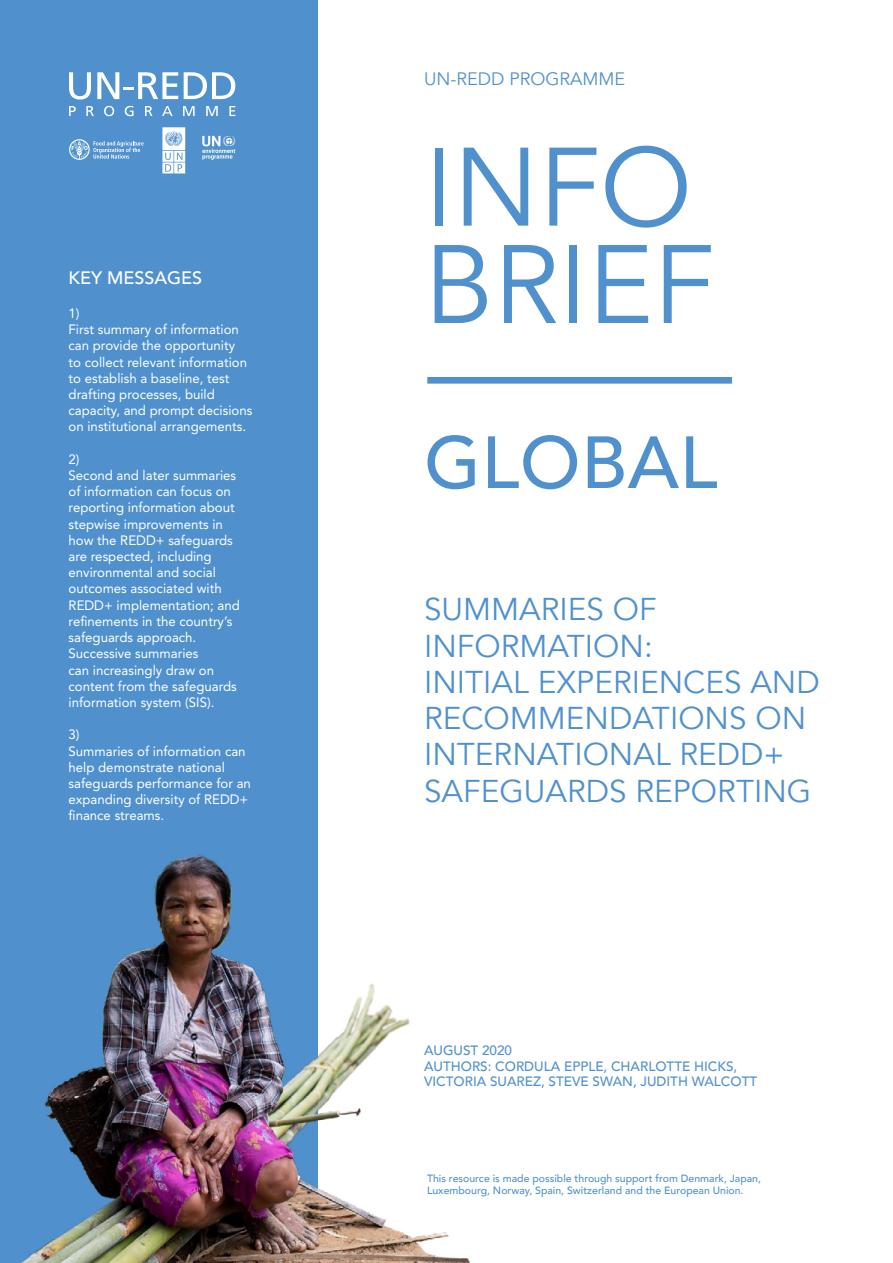
<style>
.page{position:relative;width:893px;height:1263px;background:#fff}
.page>*{position:absolute;margin:0;border:0;box-sizing:border-box;transform-origin:0 0}
.t1{font:110.1px/97.4px "Avenir";color:#5091cd}
.t2{font:500 72.9px "Avenir";letter-spacing:.01em;color:#5091cd}
.t3{font:31.5px/36.3px "Avenir";color:#5091cd}
.t4{font:18px "Avenir";color:#5091cd}
.t5{font:500 18px "Avenir";color:#fff}
.t6{font:13.5px/16.2px "Avenir LT Std";color:#fff}
.t7{font:500 13.5px/15.5px "Avenir";color:#5091cd}
.t8{font:500 10.5px/12px "Avenir";color:#5091cd}
</style>
<div class="page">
<div style="left:0;top:0;width:318px;height:1263px;background:#5091cd"></div>
<div style="left:427px;top:377px;width:305px;height:7px;background:#5091cd"></div>
<svg style="left:69px;top:72px;width:22px;height:28px"></svg>
<svg style="left:97px;top:72px;width:81px;height:27px"></svg>
<svg style="left:184px;top:72px;width:51px;height:27px"></svg>
<svg style="left:69px;top:106px;width:7px;height:10px"></svg>
<svg style="left:86px;top:106px;width:8px;height:10px"></svg>
<svg style="left:104px;top:106px;width:10px;height:10px"></svg>
<svg style="left:125px;top:106px;width:8px;height:10px"></svg>
<svg style="left:145px;top:106px;width:8px;height:10px"></svg>
<svg style="left:162px;top:106px;width:11px;height:10px"></svg>
<svg style="left:183px;top:106px;width:12px;height:10px"></svg>
<svg style="left:206px;top:106px;width:12px;height:10px"></svg>
<svg style="left:229px;top:106px;width:6px;height:10px"></svg>
<svg style="left:69px;top:139px;width:75px;height:21px"></svg>
<svg style="left:202px;top:136px;width:33px;height:24px"></svg>
<svg style="left:162px;top:127px;width:23px;height:46px"></svg>
<img style="left:21px;top:854px;width:449px;height:409px">
<h3 class="t5" style="left:69px;top:262px;width:135px">KEY MESSAGES</h3>
<p class="t6" style="left:69px;top:305px;width:185px">1)<br>First summary of information can provide the opportunity<br>to collect relevant information to establish a baseline, test drafting processes, build capacity, and prompt decisions on institutional arrangements.</p>
<p class="t6" style="left:69px;top:451px;width:173px">2)<br>Second and later summaries of information can focus on reporting information about stepwise improvements in how the REDD+ safeguards are respected, including environmental and social outcomes associated with<br>REDD+ implementation; and refinements in the country’s safeguards approach.<br>Successive summaries<br>can increasingly draw on content from the safeguards information system (SIS).</p>
<p class="t6" style="left:69px;top:727px;width:184px">3)<br>Summaries of information can help demonstrate national safeguards performance for an expanding diversity of REDD+ finance streams.</p>
<h3 class="t4" style="left:424px;top:68px;width:203px">UN-REDD PROGRAMME</h3>
<h1 class="t1" style="left:424px;top:141px;width:292px">INFO<br>BRIEF</h1>
<h2 class="t2" style="left:424px;top:400px;width:295px">GLOBAL</h2>
<h3 class="t3" style="left:424px;top:592px;width:397px">SUMMARIES OF<br>INFORMATION:<br>INITIAL EXPERIENCES AND<br>RECOMMENDATIONS ON<br>INTERNATIONAL REDD+<br>SAFEGUARDS REPORTING</h3>
<p class="t7" style="left:424px;top:1042px;width:335px">AUGUST 2020<br>AUTHORS: CORDULA EPPLE, CHARLOTTE HICKS,<br>VICTORIA SUAREZ, STEVE SWAN, JUDITH WALCOTT</p>
<p class="t8" style="left:427px;top:1172px;width:335px">This resource is made possible through support from Denmark, Japan,<br>Luxembourg, Norway, Spain, Switzerland and the European Union.</p>
</div>
